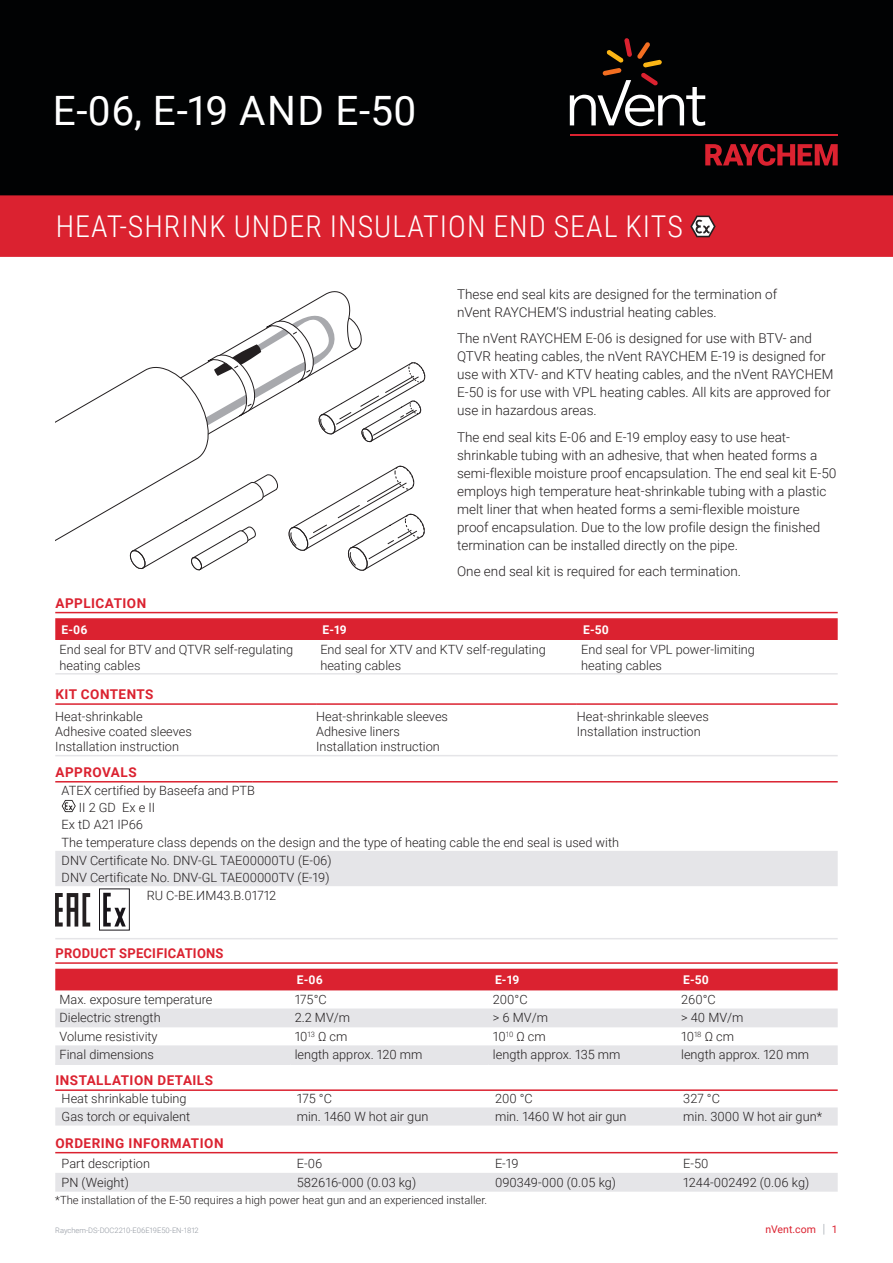
<style>
.page{position:relative;width:893px;height:1263px;background:#fff}
.page>*{position:absolute;margin:0;border:0;box-sizing:border-box;transform-origin:0 0}
.Page_1_Header_-_nVen{font:40.5px "Roboto";color:#fff}
.Page_1_Subhead_White{font:300 30px "Roboto Condensed";letter-spacing:.035em;color:#fff}
.Text_-_nVent_Data_Sh{font:300 13.5px/18px "Roboto";color:#231f20}
.Subhead_-_nVent_Data{font:700 13.5px "Roboto";letter-spacing:.035em;color:#db2230}
.Subhead_-_nVent_Data-2{font:700 13.5px "Roboto";letter-spacing:.035em;color:#db2230;scale:.96 1}
.Table_Text_-_nVent_D{font:300 12.75px/15px "Roboto";color:#231f20}
.Table_Subhead_-_nVen{font:700 12px "Roboto";letter-spacing:.01em;color:#fff}
.Table_Text_-_nVent_D-2{font:300 11.25px "Roboto";color:#231f20}
.t1{font:10.5px "Roboto";color:#db2230}
.t2{font:300 7.5px "Roboto";color:#8f959e}
.s1{font-weight:300;font-size:12.6px;color:#8f959e}
</style>
<div class="page">
<div style="left:0;top:0;width:893px;height:196px;background:#010203"></div>
<svg style="left:705px;top:144px;width:133px;height:22px"></svg>
<hr style="left:570px;top:134px;width:268px;height:2px;background:#db2230">
<svg style="left:570px;top:38px;width:135px;height:88px"></svg>
<div style="left:0;top:195px;width:893px;height:62px;background:#db2230"></div>
<svg style="left:690px;top:216px;width:26px;height:21px"></svg>
<div style="left:55px;top:618px;width:783px;height:22px;background:#db2230"></div>
<hr style="left:55px;top:673px;width:261px;height:1px;background:#e5e5e8">
<hr style="left:316px;top:673px;width:261px;height:1px;background:#e5e5e8">
<hr style="left:577px;top:673px;width:261px;height:1px;background:#e5e5e8">
<hr style="left:55px;top:755px;width:261px;height:1px;background:#e5e5e8">
<hr style="left:316px;top:755px;width:261px;height:1px;background:#e5e5e8">
<hr style="left:577px;top:755px;width:261px;height:1px;background:#e5e5e8">
<hr style="left:55px;top:612px;width:783px;height:1px;background:#db2230">
<hr style="left:55px;top:703px;width:261px;height:2px;background:#db2230">
<hr style="left:316px;top:703px;width:261px;height:2px;background:#db2230">
<hr style="left:577px;top:703px;width:261px;height:2px;background:#db2230">
<div style="left:55px;top:851px;width:783px;height:35px;background:#e5e5e8"></div>
<hr style="left:55px;top:938px;width:197px;height:1px;background:#e5e5e8">
<hr style="left:252px;top:938px;width:184px;height:1px;background:#e5e5e8">
<hr style="left:436px;top:938px;width:402px;height:1px;background:#e5e5e8">
<hr style="left:55px;top:781px;width:197px;height:1px;background:#db2230">
<hr style="left:252px;top:781px;width:184px;height:1px;background:#db2230">
<hr style="left:436px;top:781px;width:402px;height:1px;background:#db2230">
<svg style="left:62px;top:800px;width:14px;height:12px"></svg>
<div style="left:55px;top:969px;width:783px;height:21px;background:#db2230"></div>
<svg style="left:55px;top:1008px;width:783px;height:55px"></svg>
<hr style="left:55px;top:1063px;width:235px;height:2px;background:#e5e5e8">
<hr style="left:290px;top:1063px;width:199px;height:2px;background:#e5e5e8">
<hr style="left:489px;top:1063px;width:188px;height:2px;background:#e5e5e8">
<hr style="left:677px;top:1063px;width:161px;height:2px;background:#e5e5e8">
<hr style="left:55px;top:962px;width:783px;height:2px;background:#db2230">
<svg style="left:55px;top:1107px;width:783px;height:85px"></svg>
<hr style="left:55px;top:1089px;width:783px;height:2px;background:#db2230">
<hr style="left:55px;top:1152px;width:783px;height:1px;background:#db2230">
<svg style="left:55px;top:893px;width:35px;height:33px"></svg>
<svg style="left:103px;top:893px;width:23px;height:33px"></svg>
<div style="left:99px;top:888px;width:31px;height:42px;border:1px solid #18151a"></div>
<svg style="left:55px;top:317px;width:370px;height:254px"></svg>
<p class="Page_1_Header_-_nVen" style="left:53px;top:82px;width:365px">E-06, E-19 AND E-50</p>
<p class="Page_1_Subhead_White" style="left:56px;top:206px;width:629px">HEAT-SHRINK UNDER INSULATION END SEAL KITS</p>
<p class="Text_-_nVent_Data_Sh" style="left:457px;top:285px;width:322px">These end seal kits are designed for the termination of nVent RAYCHEM’S industrial heating cables.</p>
<p class="Text_-_nVent_Data_Sh" style="left:457px;top:329px;width:378px">The nVent RAYCHEM E-06 is designed for use with BTV- and QTVR heating cables, the nVent RAYCHEM E-19 is designed for use with XTV- and KTV heating cables, and the nVent RAYCHEM E-50 is for use with VPL heating cables. All kits are approved for use in hazardous areas.</p>
<p class="Text_-_nVent_Data_Sh" style="left:457px;top:428px;width:381px">The end seal kits E-06 and E-19 employ easy to use heat&shy;shrinkable tubing with an adhesive, that when heated forms a semi-flexible moisture proof encapsulation. The end seal kit E-50 employs high temperature heat-shrinkable tubing with a plastic melt liner that when heated forms a semi-flexible moisture<br>proof encapsulation. Due to the low profile design the finished termination can be installed directly on the pipe.</p>
<p class="Text_-_nVent_Data_Sh" style="left:457px;top:562px;width:286px">One end seal kit is required for each termination.</p>
<p class="Subhead_-_nVent_Data" style="left:56px;top:593px;width:92px">APPLICATION</p>
<p class="Table_Subhead_-_nVen" style="left:62px;top:621px;width:27px">E-06</p>
<p class="Table_Subhead_-_nVen" style="left:322px;top:621px;width:26px">E-19</p>
<p class="Table_Subhead_-_nVen" style="left:583px;top:621px;width:27px">E-50</p>
<p class="Table_Text_-_nVent_D" style="left:60px;top:641px;width:235px;line-height:15.8px">End seal for BTV and QTVR self-regulating heating cables</p>
<p class="Table_Text_-_nVent_D" style="left:320px;top:641px;width:227px;line-height:15.8px">End seal for XTV and KTV self-regulating heating cables</p>
<p class="Table_Text_-_nVent_D" style="left:581px;top:641px;width:175px;line-height:15.8px">End seal for VPL power-limiting heating cables</p>
<p class="Subhead_-_nVent_Data" style="left:56px;top:685px;width:100px">KIT CONTENTS</p>
<p class="Table_Text_-_nVent_D" style="left:55px;top:709px;width:138px">Heat-shrinkable<br>Adhesive coated sleeves<br>Installation instruction</p>
<p class="Table_Text_-_nVent_D" style="left:316px;top:709px;width:133px">Heat-shrinkable sleeves<br>Adhesive liners<br>Installation instruction</p>
<p class="Table_Text_-_nVent_D" style="left:577px;top:709px;width:133px">Heat-shrinkable sleeves<br>Installation instruction</p>
<p class="Subhead_-_nVent_Data" style="left:56px;top:762px;width:83px">APPROVALS</p>
<p class="Table_Text_-_nVent_D" style="left:62px;top:782px;width:195px">ATEX certified by Baseefa and PTB</p>
<p class="Table_Text_-_nVent_D" style="left:79px;top:799px;width:78px">II 2 GD Ex e II</p>
<p class="Table_Text_-_nVent_D" style="left:62px;top:817px;width:83px">Ex tD A21 IP66</p>
<p class="Table_Text_-_nVent_D" style="left:62px;top:834px;width:559px">The temperature class depends on the design and the type of heating cable the end seal is used with</p>
<p class="Table_Text_-_nVent_D" style="left:62px;top:852px;width:271px">DNV Certificate No. DNV-GL TAE00000TU (E-06)</p>
<p class="Table_Text_-_nVent_D" style="left:62px;top:869px;width:269px">DNV Certificate No. DNV-GL TAE00000TV (E-19)</p>
<p class="Table_Text_-_nVent_D" style="left:147px;top:887px;width:131px">RU C-BE.ИМ43.B.01712</p>
<p class="Subhead_-_nVent_Data-2" style="left:56px;top:944px;width:177px">PRODUCT SPECIFICATIONS</p>
<p class="Table_Subhead_-_nVen" style="left:297px;top:971px;width:27px">E-06</p>
<p class="Table_Subhead_-_nVen" style="left:495px;top:971px;width:26px">E-19</p>
<p class="Table_Subhead_-_nVen" style="left:683px;top:971px;width:27px">E-50</p>
<p class="Table_Text_-_nVent_D" style="left:60px;top:992px;width:154px">Max. exposure temperature</p>
<p class="Table_Text_-_nVent_D" style="left:295px;top:992px;width:34px">175°C</p>
<p class="Table_Text_-_nVent_D" style="left:493px;top:992px;width:36px">200°C</p>
<p class="Table_Text_-_nVent_D" style="left:681px;top:992px;width:36px">260°C</p>
<p class="Table_Text_-_nVent_D" style="left:60px;top:1010px;width:103px">Dielectric strength</p>
<p class="Table_Text_-_nVent_D" style="left:295px;top:1010px;width:57px">2.2 MV/m</p>
<p class="Table_Text_-_nVent_D" style="left:493px;top:1010px;width:57px">&gt; 6 MV/m</p>
<p class="Table_Text_-_nVent_D" style="left:681px;top:1010px;width:64px">&gt; 40 MV/m</p>
<p class="Table_Text_-_nVent_D" style="left:60px;top:1029px;width:100px">Volume resistivity</p>
<p class="Table_Text_-_nVent_D" style="left:295px;top:1029px;width:54px">10<sup>13</sup> Ω cm</p>
<p class="Table_Text_-_nVent_D" style="left:493px;top:1029px;width:54px">10<sup>10</sup> Ω cm</p>
<p class="Table_Text_-_nVent_D" style="left:681px;top:1029px;width:54px">10<sup>18</sup> Ω cm</p>
<p class="Table_Text_-_nVent_D" style="left:60px;top:1047px;width:96px">Final dimensions</p>
<p class="Table_Text_-_nVent_D" style="left:295px;top:1047px;width:129px">length approx. 120 mm</p>
<p class="Table_Text_-_nVent_D" style="left:493px;top:1047px;width:129px">length approx. 135 mm</p>
<p class="Table_Text_-_nVent_D" style="left:681px;top:1047px;width:129px">length approx. 120 mm</p>
<p class="Subhead_-_nVent_Data" style="left:56px;top:1071px;width:159px">INSTALLATION DETAILS</p>
<p class="Table_Text_-_nVent_D" style="left:62px;top:1091px;width:127px">Heat shrinkable tubing</p>
<p class="Table_Text_-_nVent_D" style="left:297px;top:1091px;width:37px">175 °C</p>
<p class="Table_Text_-_nVent_D" style="left:495px;top:1091px;width:39px">200 °C</p>
<p class="Table_Text_-_nVent_D" style="left:683px;top:1091px;width:38px">327 °C</p>
<p class="Table_Text_-_nVent_D" style="left:62px;top:1109px;width:130px">Gas torch or equivalent</p>
<p class="Table_Text_-_nVent_D" style="left:297px;top:1109px;width:133px">min. 1460 W hot air gun</p>
<p class="Table_Text_-_nVent_D" style="left:495px;top:1109px;width:133px">min. 1460 W hot air gun</p>
<p class="Table_Text_-_nVent_D" style="left:683px;top:1109px;width:140px">min. 3000 W hot air gun*</p>
<p class="Subhead_-_nVent_Data" style="left:56px;top:1133px;width:170px">ORDERING INFORMATION</p>
<p class="Table_Text_-_nVent_D" style="left:62px;top:1155px;width:90px">Part description</p>
<p class="Table_Text_-_nVent_D" style="left:297px;top:1155px;width:27px">E-06</p>
<p class="Table_Text_-_nVent_D" style="left:495px;top:1155px;width:25px">E-19</p>
<p class="Table_Text_-_nVent_D" style="left:683px;top:1155px;width:27px">E-50</p>
<p class="Table_Text_-_nVent_D" style="left:62px;top:1174px;width:69px">PN (Weight)</p>
<p class="Table_Text_-_nVent_D" style="left:297px;top:1174px;width:121px">582616-000 (0.03 kg)</p>
<p class="Table_Text_-_nVent_D" style="left:495px;top:1174px;width:123px">090349-000 (0.05 kg)</p>
<p class="Table_Text_-_nVent_D" style="left:683px;top:1174px;width:127px">1244-002492 (0.06 kg)</p>
<p class="Table_Text_-_nVent_D-2" style="left:55px;top:1192px;width:433px">*The installation of the E-50 requires a high power heat gun and an experienced installer.</p>
<p class="t2" style="left:55px;top:1225px;width:145px">Raychem-DS-DOC2210-E06E19E50-EN-1812</p>
<p class="t1" style="left:765px;top:1222px;width:74px">nVent.com <span class="s1">|</span> 1</p>
</div>
